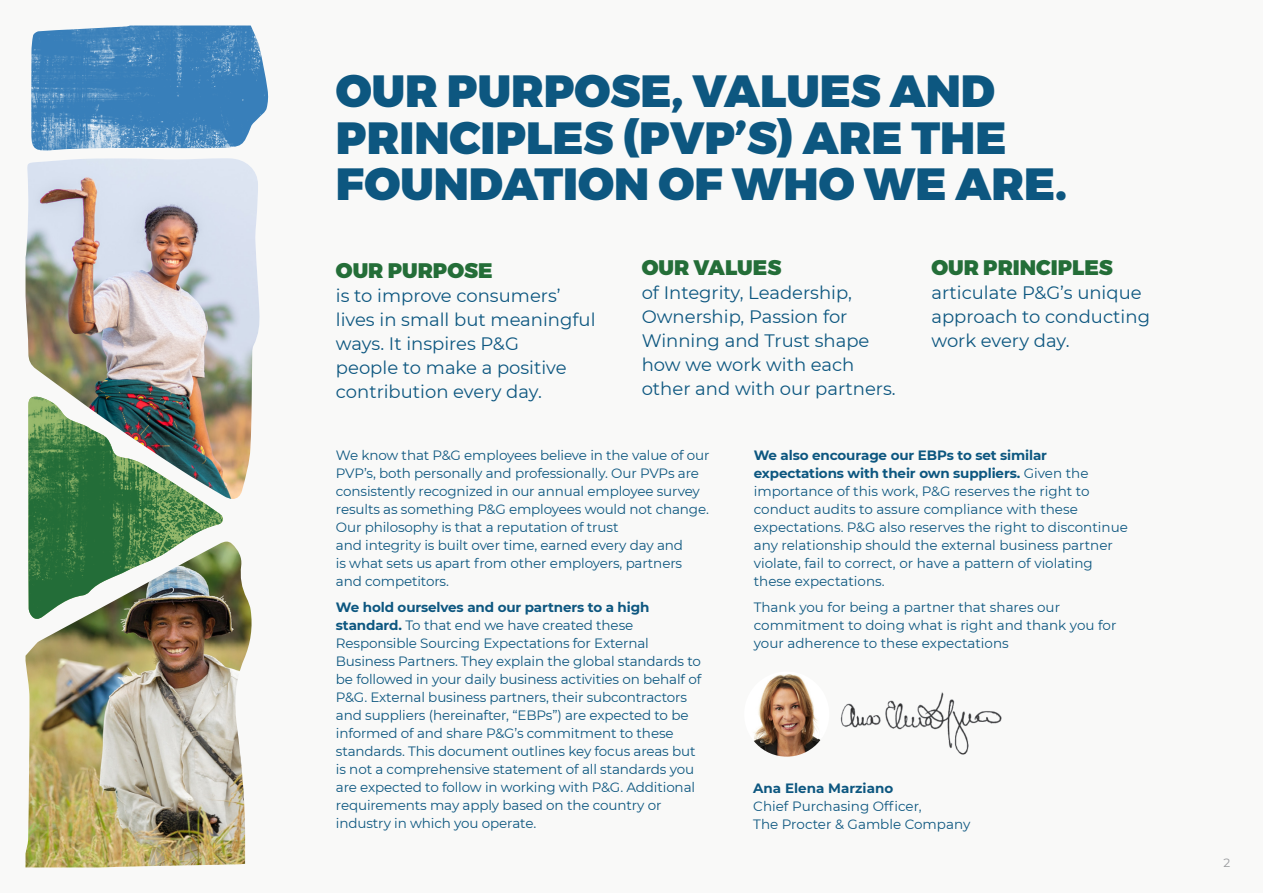
<style>
.page{position:relative;width:1263px;height:893px;background:#f9f9f8}
.page>*{position:absolute;margin:0;border:0;box-sizing:border-box;transform-origin:0 0}
.t1{font:900 45px/46.5px "Montserrat";color:#0d5780}
.t2{font:900 21px "Montserrat";color:#246e38}
.t3{font:18px/24px "Montserrat";color:#0d5780}
.t4{font:13.5px/18px "Montserrat";letter-spacing:-.01em;color:#0d5780}
.t5{font:700 13.5px "Montserrat";color:#0d5780}
.t6{font:12px "Montserrat";color:#939598}
.s1{font-weight:700}
</style>
<div class="page">
<img style="left:26px;top:158px;width:234px;height:341px">
<img style="left:26px;top:542px;width:226px;height:325px">
<img style="left:31px;top:26px;width:237px;height:125px">
<img style="left:28px;top:397px;width:196px;height:224px">
<img style="left:744px;top:672px;width:85px;height:85px;border-radius:43px">
<img style="left:840px;top:692px;width:162px;height:63px">
<p class="t1" style="left:336px;top:69px;width:733px">OUR PURPOSE, VALUES AND<br>PRINCIPLES (PVP’S) ARE THE<br>FOUNDATION OF WHO WE ARE.</p>
<p class="t2" style="left:336px;top:253px;width:158px">OUR PURPOSE</p>
<p class="t3" style="left:336px;top:283px;width:261px">is to improve consumers’ lives in small but meaningful ways. It inspires P&amp;G<br>people to make a positive contribution every day.</p>
<p class="t2" style="left:642px;top:250px;width:141px">OUR VALUES</p>
<p class="t3" style="left:642px;top:280px;width:256px">of Integrity, Leadership,<br>Ownership, Passion for<br>Winning and Trust shape how we work with each other and with our partners.</p>
<p class="t2" style="left:931px;top:250px;width:183px">OUR PRINCIPLES</p>
<p class="t3" style="left:931px;top:280px;width:220px">articulate P&amp;G’s unique approach to conducting work every day.</p>
<p class="t4" style="left:336px;top:445px;width:375px">We know that P&amp;G employees believe in the value of our PVP’s, both personally and professionally. Our PVPs are consistently recognized in our annual employee survey results as something P&amp;G employees would not change.<br>Our philosophy is that a reputation of trust<br>and integrity is built over time, earned every day and<br>is what sets us apart from other employers, partners and competitors.</p>
<p class="t4" style="left:336px;top:598px;width:367px"><span class="s1">We hold ourselves and our partners to a high standard.</span> To that end we have created these Responsible Sourcing Expectations for External Business Partners. They explain the global standards to be followed in your daily business activities on behalf of P&amp;G. External business partners, their subcontractors and suppliers (hereinafter, “EBPs”) are expected to be informed of and share P&amp;G’s commitment to these standards. This document outlines key focus areas but is not a comprehensive statement of all standards you are expected to follow in working with P&amp;G. Additional requirements may apply based on the country or industry in which you operate.</p>
<p class="t4" style="left:754px;top:445px;width:376px"><span class="s1">We also encourage our EBPs to set similar expectations with their own suppliers.</span> Given the importance of this work, P&amp;G reserves the right to conduct audits to assure compliance with these expectations. P&amp;G also reserves the right to discontinue any relationship should the external business partner violate, fail to correct, or have a pattern of violating these expectations.</p>
<p class="t4" style="left:754px;top:598px;width:364px">Thank you for being a partner that shares our commitment to doing what is right and thank you for your adherence to these expectations</p>
<p class="t5" style="left:753px;top:779px;width:141px">Ana Elena Marziano</p>
<p class="t4" style="left:753px;top:797px;width:170px">Chief Purchasing Officer,</p>
<p class="t4" style="left:753px;top:815px;width:219px">The Procter &amp; Gamble Company</p>
<p class="t6" style="left:1223px;top:855px;width:8px">2</p>
</div>
